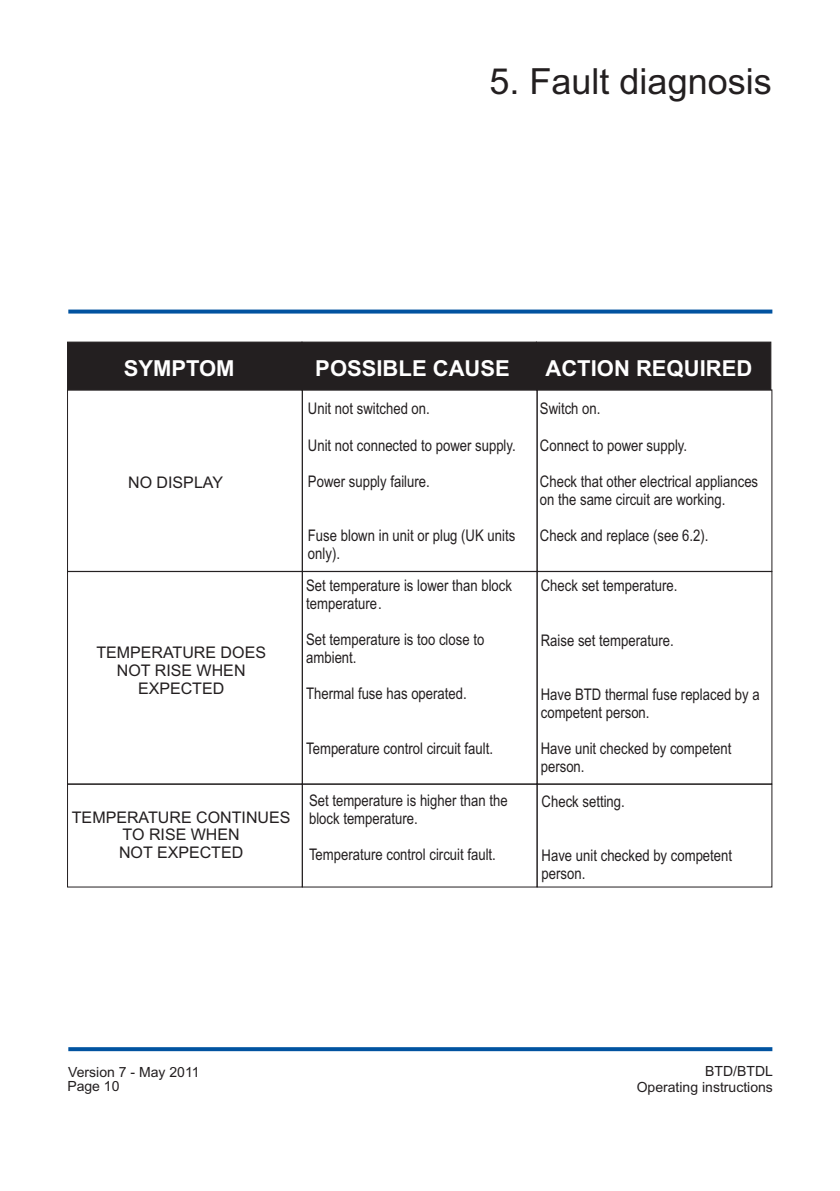
<style>
.page{position:relative;width:840px;height:1191px;background:#fff}
.page>*{position:absolute;margin:0;border:0;box-sizing:border-box;transform-origin:0 0}
.t1{font:36px "Arial";color:#231f20}
.t2{font:700 22px "Arial";color:#fff}
.t3{font:16px/18.2px "Arial Narrow";color:#231f20}
.t4{font:16px/17.8px "Arial";color:#231f20;text-align:center}
.t5{font:14px/15.6px "Arial";color:#231f20;text-align:right}
</style>
<div class="page">
<div style="left:67px;top:342px;width:703px;height:48px;background:#231f20"></div>
<svg style="left:68px;top:309px;width:704px;height:4px;background:#246aad"></svg>
<div style="left:67px;top:571px;width:235px;height:213px;border:1px solid #231f20"></div>
<div style="left:302px;top:571px;width:235px;height:213px;border:1px solid #231f20"></div>
<div style="left:536px;top:571px;width:235px;height:213px;border:1px solid #231f20"></div>
<div style="left:67px;top:784px;width:235px;height:103px;border:1px solid #231f20"></div>
<div style="left:302px;top:784px;width:235px;height:103px;border:1px solid #231f20"></div>
<div style="left:536px;top:784px;width:235px;height:103px;border:1px solid #231f20"></div>
<svg style="left:68px;top:1047px;width:704px;height:4px;background:#0b5aa4"></svg>
<h1 class="t1" style="left:489px;top:68px;width:284px">5. Fault diagnosis</h1>
<h2 class="t2" style="left:124px;top:360px;width:112px">SYMPTOM</h2>
<h2 class="t2" style="left:315px;top:360px;width:196px">POSSIBLE CAUSE</h2>
<h2 class="t2" style="left:545px;top:360px;width:208px">ACTION REQUIRED</h2>
<p class="t4" style="left:128px;top:475px;width:96px">NO DISPLAY</p>
<p class="t4" style="left:96px;top:645px;width:171px">TEMPERATURE DOES<br>NOT RISE WHEN<br>EXPECTED</p>
<p class="t4" style="left:72px;top:809px;width:220px">TEMPERATURE CONTINUES<br>TO RISE WHEN<br>NOT EXPECTED</p>
<p class="t3" style="left:308px;top:401px;width:123px">Unit not switched on.</p>
<p class="t3" style="left:308px;top:437px;width:209px">Unit not connected to power supply.</p>
<p class="t3" style="left:308px;top:473px;width:123px">Power supply failure.</p>
<p class="t3" style="left:308px;top:528px;width:209px">Fuse blown in unit or plug (UK units only).</p>
<p class="t3" style="left:306px;top:577px;width:207px">Set temperature is lower than block temperature.</p>
<p class="t3" style="left:306px;top:631px;width:179px">Set temperature is too close to ambient.</p>
<p class="t3" style="left:306px;top:686px;width:162px">Thermal fuse has operated.</p>
<p class="t3" style="left:306px;top:740px;width:188px">Temperature control circuit fault.</p>
<p class="t3" style="left:309px;top:792px;width:200px">Set temperature is higher than the block temperature.</p>
<p class="t3" style="left:309px;top:847px;width:188px">Temperature control circuit fault.</p>
<p class="t3" style="left:539px;top:401px;width:62px">Switch on.</p>
<p class="t3" style="left:539px;top:437px;width:149px">Connect to power supply.</p>
<p class="t3" style="left:539px;top:473px;width:220px">Check that other electrical appliances on the same circuit are working.</p>
<p class="t3" style="left:539px;top:528px;width:170px">Check and replace (see 6.2).</p>
<p class="t3" style="left:540px;top:578px;width:138px">Check set temperature.</p>
<p class="t3" style="left:540px;top:632px;width:134px">Raise set temperature.</p>
<p class="t3" style="left:540px;top:686px;width:220px">Have BTD thermal fuse replaced by a competent person.</p>
<p class="t3" style="left:540px;top:741px;width:192px">Have unit checked by competent person.</p>
<p class="t3" style="left:541px;top:793px;width:85px">Check setting.</p>
<p class="t3" style="left:541px;top:847px;width:192px">Have unit checked by competent person.</p>
<p class="t5" style="left:68px;top:1065px;width:133px">Version 7 - May 2011</p>
<p class="t5" style="left:67px;top:1079px;width:54px">Page 10</p>
<p class="t5" style="left:636px;top:1065px;width:138px">BTD/BTDL<br>Operating instructions</p>
</div>
